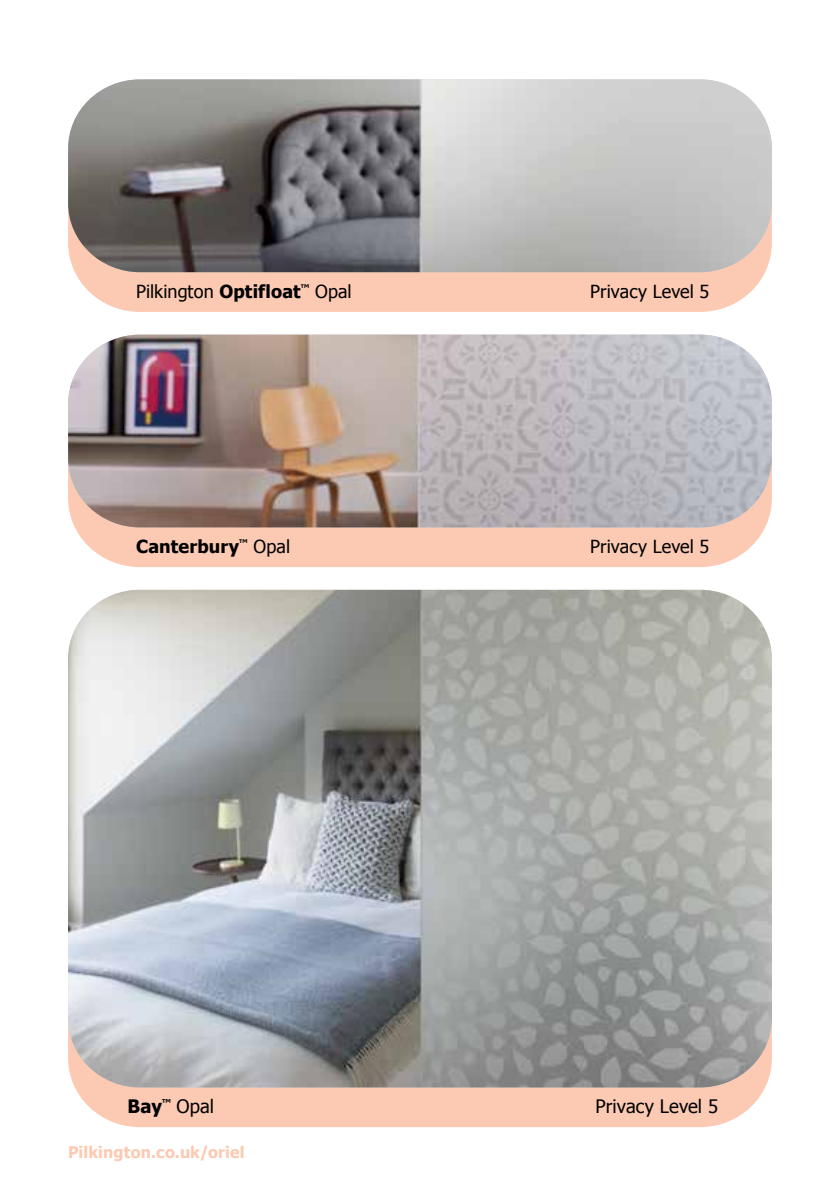
<style>
.page{position:relative;width:840px;height:1191px;background:#fff}
.page>*{position:absolute;margin:0;border:0;box-sizing:border-box;transform-origin:0 0}
.t1{font:18.6px "Tahoma";color:#000}
.t2{font:18px "Tahoma";letter-spacing:.005em;color:#000}
.t3{font:700 18px "Tahoma";letter-spacing:.005em;color:#000}
.t4{font:700 16px "Tahoma";letter-spacing:.01em;color:#fccab3}
.s1{font-weight:700}
.s2{font-weight:400}
</style>
<div class="page">
<div style="left:68px;top:119px;width:703px;height:193px;background:#fccab3;border-radius:70px"></div>
<div style="left:68px;top:934px;width:703px;height:193px;background:#fccab3;border-radius:70px"></div>
<img style="left:68px;top:79px;width:703px;height:193px">
<img style="left:68px;top:590px;width:703px;height:497px">
<div style="left:68px;top:374px;width:703px;height:193px;background:#fccab3;border-radius:70px"></div>
<img style="left:68px;top:334px;width:703px;height:193px">
<p class="t2" style="left:136px;top:279px;width:217px">Pilkington <span class="s1">Optifloat</span><sup>™</sup> Opal</p>
<p class="t2" style="left:590px;top:279px;width:121px">Privacy Level 5</p>
<p class="t3" style="left:136px;top:534px;width:155px">Canterbury<sup>™</sup> <span class="s2">Opal</span></p>
<p class="t2" style="left:590px;top:534px;width:121px">Privacy Level 5</p>
<p class="t1" style="left:127px;top:1093px;width:88px"><span class="s1">Bay</span><sup>™</sup> Opal</p>
<p class="t1" style="left:595px;top:1093px;width:124px">Privacy Level 5</p>
<p class="t4" style="left:68px;top:1140px;width:178px">Pilkington.co.uk/oriel</p>
</div>
